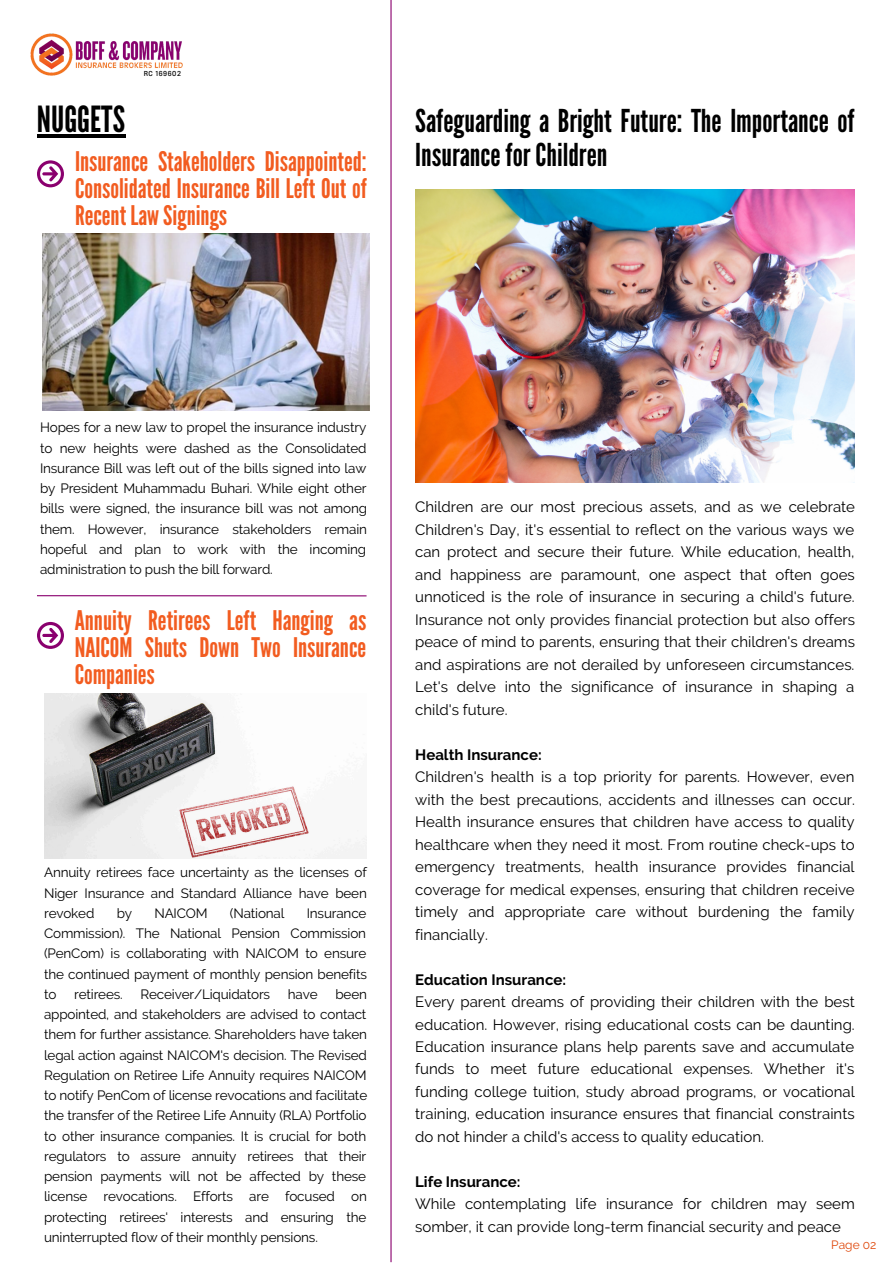
<style>
.page{position:relative;width:893px;height:1264px;background:#fff}
.page>*{position:absolute;margin:0;border:0;box-sizing:border-box;transform-origin:0 0}
.t1{font:36px "League Gothic";color:#000}
.t2{font:31.5px "League Gothic";color:#000}
.t3{font:27px/27px "League Gothic";color:#f25c20}
.t4{font:15px/22.5px "Raleway";color:#000;text-align:justify}
.t5{font:700 15px "Raleway";color:#000}
.t6{font:13.5px/20.2px "Raleway";letter-spacing:-.01em;color:#000;text-align:justify}
.t7{font:12px "Raleway";color:#df4609}
.t8{font:6.75px "Heading Now 64";letter-spacing:.085em;color:#000}
</style>
<div class="page">
<img style="left:42px;top:233px;width:327px;height:178px">
<img style="left:44px;top:693px;width:323px;height:165px">
<svg style="left:37px;top:622px;width:27px;height:27px"></svg>
<svg style="left:37px;top:160px;width:27px;height:27px"></svg>
<img style="left:30px;top:33px;width:153px;height:43px">
<hr style="left:390px;top:0;width:1px;height:1262px;background:#8a006e">
<hr style="left:37px;top:595px;width:329px;height:1px;background:#8a006e">
<img style="left:415px;top:189px;width:439px;height:293px">
<hr style="left:37px;top:134px;width:88px;height:3px;background:#000">
<p class="t8" style="left:144px;top:69px;width:39px">RC 169602</p>
<p class="t1" style="left:37px;top:98px;width:89px">NUGGETS</p>
<p class="t2" style="left:415px;top:103px;width:441px">Safeguarding a Bright Future: The Importance of</p>
<p class="t3" style="left:75px;top:148px;width:293px">Insurance Stakeholders Disappointed:</p>
<p class="t2" style="left:415px;top:136px;width:194px">InsuranceforChildren</p>
<p class="t3" style="left:75px;top:175px;width:293px">Consolidated Insurance Bill Left Out of<br>Recent Law Signings</p>
<p class="t6" style="left:40px;top:417px;width:328px">Hopes for a new law to propel the insurance industry to new heights were dashed as the Consolidated Insurance Bill was left out of the bills signed into law by President Muhammadu Buhari. While eight other bills were signed, the insurance bill was not among them. However, insurance stakeholders remain hopeful and plan to work with the incoming administration to push the bill forward.</p>
<p class="t3" style="left:75px;top:607px;width:293px;text-align:justify">Annuity Retirees Left Hanging as NAICOM Shuts Down Two Insurance Companies</p>
<p class="t6" style="left:44px;top:862px;width:324px">Annuity retirees face uncertainty as the licenses of Niger Insurance and Standard Alliance have been revoked</p>
<p class="t6" style="left:117px;top:903px;width:17px">by</p>
<p class="t6" style="left:154px;top:903px;width:55px">NAICOM</p>
<p class="t6" style="left:230px;top:903px;width:56px">(National</p>
<p class="t6" style="left:44px;top:903px;width:324px;text-indent:262px">Insurance Commission). The National Pension Commission (PenCom) is collaborating with NAICOM to ensure the continued payment of monthly pension benefits to</p>
<p class="t6" style="left:44px;top:984px;width:324px;text-indent:291px">been appointed, and stakeholders are advised to contact them for further assistance. Shareholders have taken legal action against NAICOM's decision. The Revised Regulation on Retiree Life Annuity requires NAICOM to notify PenCom of license revocations and facilitate the transfer of the Retiree Life Annuity (RLA) Portfolio to other insurance companies. It is crucial for both regulators to assure annuity retirees that their pension payments will not be affected by these license revocations. Efforts are focused on protecting retirees' interests and ensuring the uninterrupted flow of their monthly pensions.</p>
<p class="t6" style="left:74px;top:984px;width:50px">retirees.</p>
<p class="t6" style="left:140px;top:984px;width:131px">Receiver/Liquidators</p>
<p class="t6" style="left:288px;top:984px;width:31px">have</p>
<p class="t4" style="left:415px;top:495px;width:441px">Children are our most precious assets, and as we celebrate Children's Day, it's essential to reflect on the various ways we can protect and secure their future. While education, health, and happiness are paramount, one aspect that often goes unnoticed is the role of insurance in securing a child's future.<br>Insurance not only provides financial protection but also offers peace of mind to parents, ensuring that their children's dreams and aspirations are not derailed by unforeseen circumstances.<br>Let's delve into the significance of insurance in shaping a child's future.</p>
<p class="t5" style="left:415px;top:745px;width:128px">Health Insurance:</p>
<p class="t4" style="left:415px;top:765px;width:441px">Children's health is a top priority for parents. However, even with the best precautions, accidents and illnesses can occur.<br>Health insurance ensures that children have access to quality healthcare when they need it most. From routine check-ups to emergency treatments, health insurance provides financial coverage for medical expenses, ensuring that children receive timely and appropriate care without burdening the family financially.</p>
<p class="t5" style="left:415px;top:970px;width:152px">Education Insurance:</p>
<p class="t4" style="left:415px;top:990px;width:441px">Every parent dreams of providing their children with the best education. However, rising educational costs can be daunting.<br>Education insurance plans help parents save and accumulate funds to meet future educational expenses. Whether it's funding college tuition, study abroad programs, or vocational training, education insurance ensures that financial constraints do not hinder a child's access to quality education.</p>
<p class="t5" style="left:415px;top:1172px;width:107px">Life Insurance:</p>
<p class="t4" style="left:415px;top:1192px;width:441px">While contemplating life insurance for children may seem somber, it can provide long-term financial security and peace</p>
<p class="t7" style="left:831px;top:1237px;width:47px">Page 02</p>
</div>
